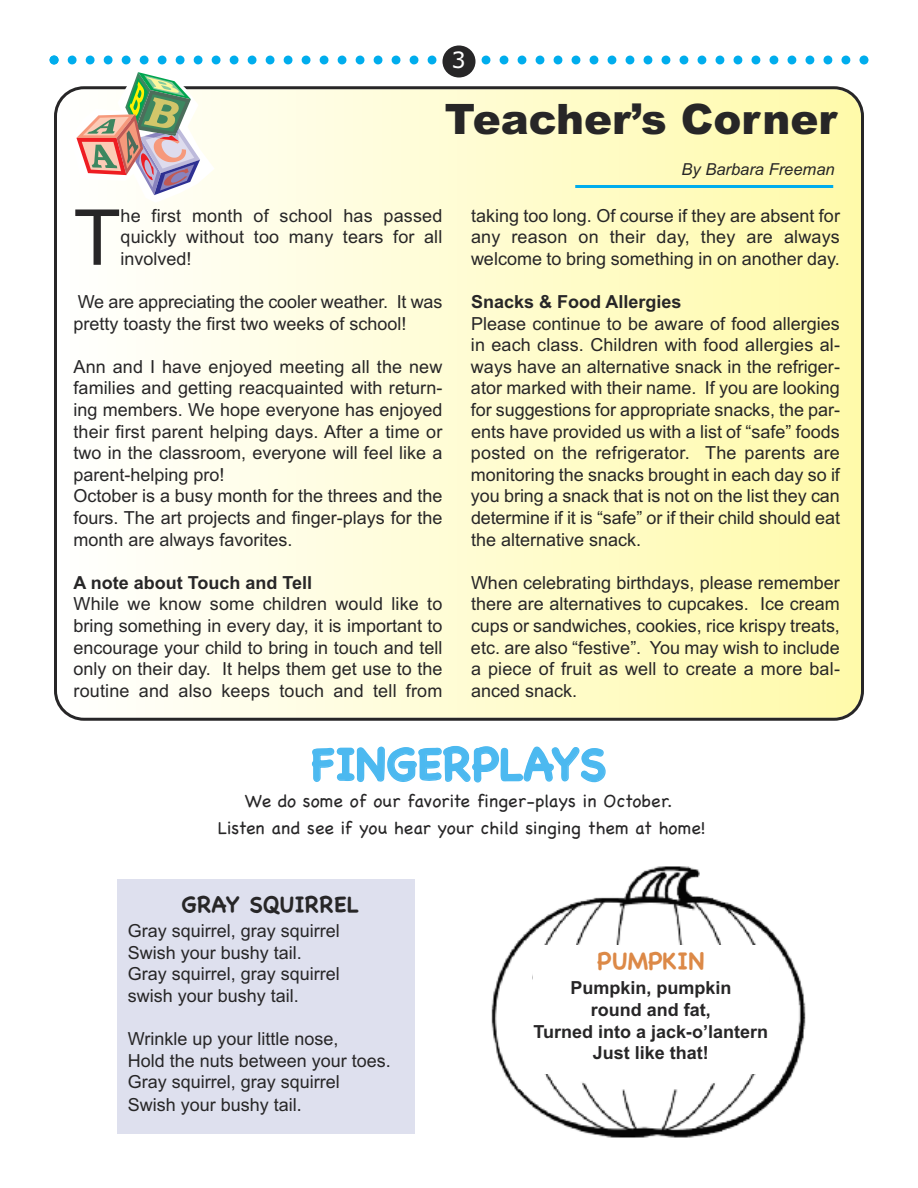
<style>
.page{position:relative;width:918px;height:1188px;background:#fff}
.page>*{position:absolute;margin:0;border:0;box-sizing:border-box;transform-origin:0 0}
.t1{font:77.25px "Arial";color:#272627}
.t2{font:700 45px "Chalkboard";color:#4cb9f0}
.t3{font:900 42px "Arial";color:#272627}
.t4{font:700 24px "Chalkboard";color:#dc8947}
.t5{font:700 22.5px "Chalkboard";color:#272627}
.t6{font:22.5px "Verdana";color:#fff}
.t7{font:18px/21.6px "Arial";color:#272627;text-align:justify}
.t8{font:700 18px/21.6px "Arial";color:#272627;text-align:center}
.t9{font:18px/27px "Chalkboard";color:#272627;text-align:center}
.t10{font:italic 16.5px "Arial";color:#272627}
.s1{font-family:"Helvetica"}
</style>
<div class="page">
<svg style="left:50px;top:56px;width:818px;height:8px"></svg>
<div style="left:442px;top:45px;width:34px;height:33px;background:#272627;border-radius:50%"></div>
<svg style="left:54px;top:86px;width:810px;height:635px"></svg>
<hr style="left:575px;top:185px;width:258px;height:3px;background:#00aded">
<svg style="left:70px;top:72px;width:145px;height:131px"></svg>
<div style="left:117px;top:879px;width:297px;height:255px;background:#dee0ee"></div>
<img style="left:491px;top:866px;width:315px;height:272px">
<div style="left:533px;top:945px;width:236px;height:128px;background:#fff"></div>
<p class="t6" style="left:452px;top:48px;width:16px">3</p>
<h3 class="t3" style="left:445px;top:95px;width:394px">Teacher’s Corner</h3>
<p class="t10" style="left:682px;top:160px;width:155px">By Barbara Freeman</p>
<h1 class="t1" style="left:74px;top:193px;width:49px">T</h1>
<p class="t7" style="left:121px;top:205px;width:323px">he first month of school has passed quickly without too many tears for all involved!</p>
<p class="t7" style="left:74px;top:291px;width:370px">We are appreciating the cooler weather. It was pretty toasty the first two weeks of school!</p>
<p class="t7" style="left:73px;top:356px;width:371px;text-align:left">Ann and I have enjoyed meeting all the new families and getting reacquainted with return&shy;ing members. We hope everyone has enjoyed their first parent helping days. After a time or two in the classroom, everyone will feel like a parent-helping pro!<br>October is a busy month for the threes and the fours. The art projects and finger-plays for the month are always favorites.</p>
<p class="t8" style="left:74px;top:572px;width:240px">A note about Touch and Tell</p>
<p class="t7" style="left:74px;top:593px;width:371px">While we know some children would like to bring something in every day, it is important to encourage your child to bring in touch and tell only on their day. It helps them get use to the routine and also keeps touch and tell from</p>
<p class="t7" style="left:471px;top:205px;width:371px">taking too long. Of course if they are absent for any reason on their day, they are always welcome to bring something in on another day.</p>
<p class="t8" style="left:471px;top:291px;width:212px">Snacks &amp; Food Allergies</p>
<p class="t7" style="left:471px;top:313px;width:371px">Please continue to be aware of food allergies in each class. Children with food allergies al&shy;ways have an alternative snack in the refriger&shy;ator marked with their name. If you are looking for suggestions for appropriate snacks, the par&shy;ents have provided us with a list of “safe” foods posted on the refrigerator. The parents are monitoring the snacks brought in each day so if you bring a snack that is not on the list they can determine if it is “safe” or if their child should eat the alternative snack.</p>
<p class="t7" style="left:471px;top:572px;width:371px">When celebrating birthdays, please remember there are alternatives to cupcakes. Ice cream cups or sandwiches, cookies, rice krispy treats, etc. are also “festive”. You may wish to include a piece of fruit as well to create a more bal&shy;anced snack.</p>
<h2 class="t2" style="left:312px;top:737px;width:296px">FINGERPLAYS</h2>
<p class="t9" style="left:218px;top:788px;width:489px">We do some of our favorite finger-plays in October.<br>Listen and see if you hear your child singing them at home!</p>
<p class="t5" style="left:182px;top:891px;width:179px">GRAY SQUIRREL</p>
<p class="t7" style="left:128px;top:920px;width:214px;text-align:left">Gray squirrel, gray squirrel<br>Swish your bushy tail.<br>Gray squirrel, gray squirrel swish your bushy tail.</p>
<p class="t7" style="left:128px;top:1028px;width:265px;text-align:left">Wrinkle up your little nose,<br>Hold the nuts between your toes.<br>Gray squirrel, gray squirrel<br>Swish your bushy tai<span class="s1">l.</span></p>
<h3 class="t4" style="left:597px;top:946px;width:109px">PUMPKIN</h3>
<p class="t8" style="left:534px;top:977px;width:236px">Pumpkin, pumpkin<br>round and fat,<br>Turned into a jack-o’lantern<br>Just like that!</p>
</div>
